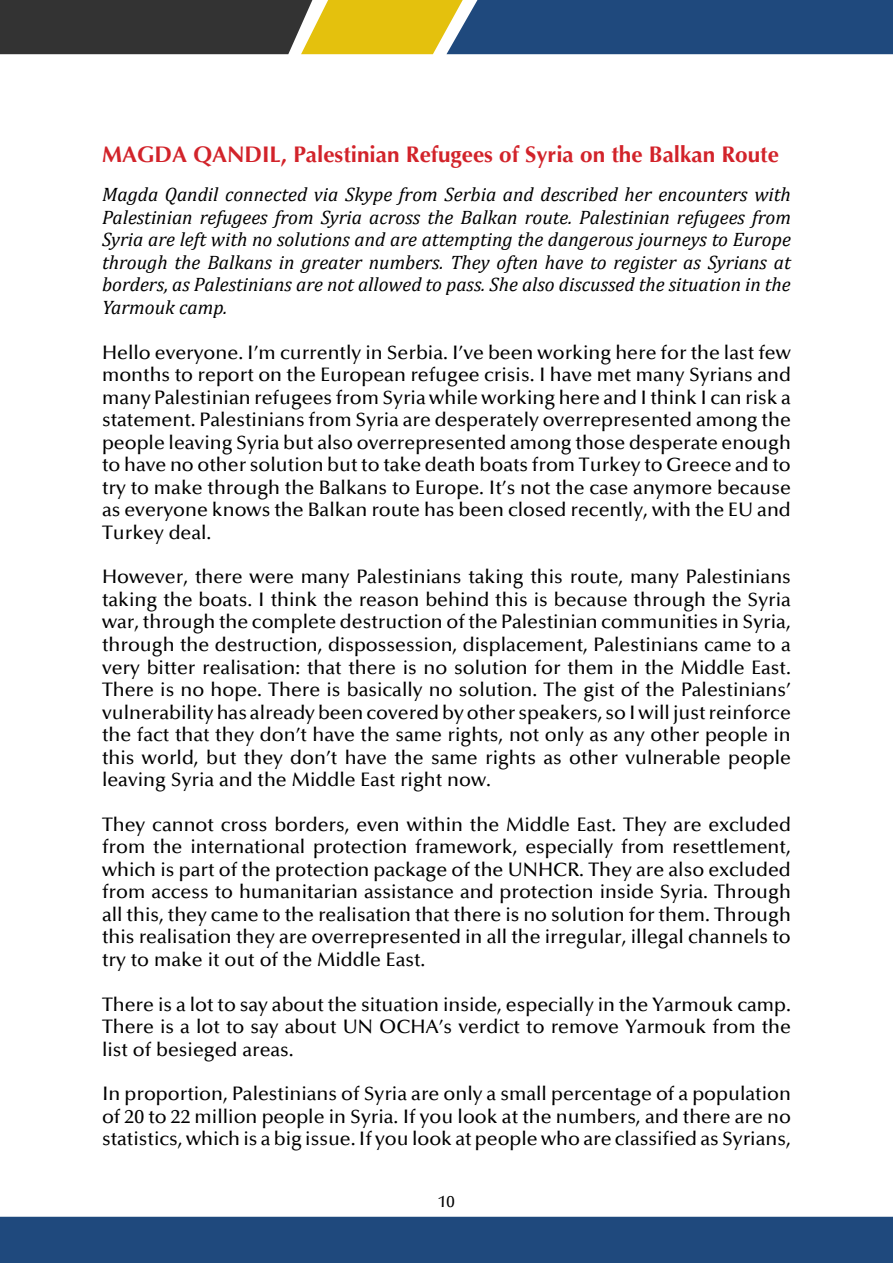
<style>
.page{position:relative;width:893px;height:1263px;background:#fff}
.page>*{position:absolute;margin:0;border:0;box-sizing:border-box;transform-origin:0 0}
.t1{font:italic 700 22.5px "Optima";color:#d2232a}
.t2{font:500 19.5px/22.5px "Optima";color:#000;text-align:justify}
.t3{font:italic 19.5px/22.5px "Cambria";color:#000;text-align:justify}
.t4{font:500 16.5px "Optima";color:#000}
</style>
<div class="page">
<div style="left:0;top:1217px;width:893px;height:46px;background:#1f497d"></div>
<svg style="left:0;top:0;width:893px;height:54px;background:#4a5957"></svg>
<p class="t1" style="left:102px;top:141px;width:678px">MAGDA QANDIL, Palestinian Refugees of Syria on the Balkan Route</p>
<p class="t3" style="left:102px;top:183px;width:690px">Magda Qandil connected via Skype from Serbia and described her encounters with Palestinian refugees from Syria across the Balkan route. Palestinian refugees from Syria are left with no solutions and are attempting the dangerous journeys to Europe through the Balkans in greater numbers. They often have to register as Syrians at borders, as Palestinians are not allowed to pass. She also discussed the situation in the Yarmouk camp.</p>
<p class="t2" style="left:102px;top:341px;width:690px">Hello everyone. I’m currently in Serbia. I’ve been working here for the last few months to report on the European refugee crisis. I have met many Syrians and many Palestinian refugees from Syria while working here and I think I can risk a statement. Palestinians from Syria are desperately overrepresented among the people leaving Syria but also overrepresented among those desperate enough to have no other solution but to take death boats from Turkey to Greece and to try to make through the Balkans to Europe. It’s not the case anymore because as everyone knows the Balkan route has been closed recently, with the EU and Turkey deal.</p>
<p class="t2" style="left:102px;top:566px;width:690px">However, there were many Palestinians taking this route, many Palestinians taking the boats. I think the reason behind this is because through the Syria war, through the complete destruction of the Palestinian communities in Syria, through the destruction, dispossession, displacement, Palestinians came to a very bitter realisation: that there is no solution for them in the Middle East.<br>There is no hope. There is basically no solution. The gist of the Palestinians’ vulnerability has already been covered by other speakers, so I will just reinforce the fact that they don’t have the same rights, not only as any other people in this world, but they don’t have the same rights as other vulnerable people leaving Syria and the Middle East right now.</p>
<p class="t2" style="left:102px;top:813px;width:690px">They cannot cross borders, even within the Middle East. They are excluded from the international protection framework, especially from resettlement, which is part of the protection package of the UNHCR. They are also excluded from access to humanitarian assistance and protection inside Syria. Through all this, they came to the realisation that there is no solution for them. Through this realisation they are overrepresented in all the irregular, illegal channels to try to make it out of the Middle East.</p>
<p class="t2" style="left:102px;top:993px;width:690px">There is a lot to say about the situation inside, especially in the Yarmouk camp.<br>There is a lot to say about UN OCHA’s verdict to remove Yarmouk from the list of besieged areas.</p>
<p class="t2" style="left:102px;top:1083px;width:690px">In proportion, Palestinians of Syria are only a small percentage of a population of 20 to 22 million people in Syria. If you look at the numbers, and there are no statistics, which is a big issue. If you look at people who are classified as Syrians,</p>
<p class="t4" style="left:438px;top:1192px;width:18px">10</p>
</div>
